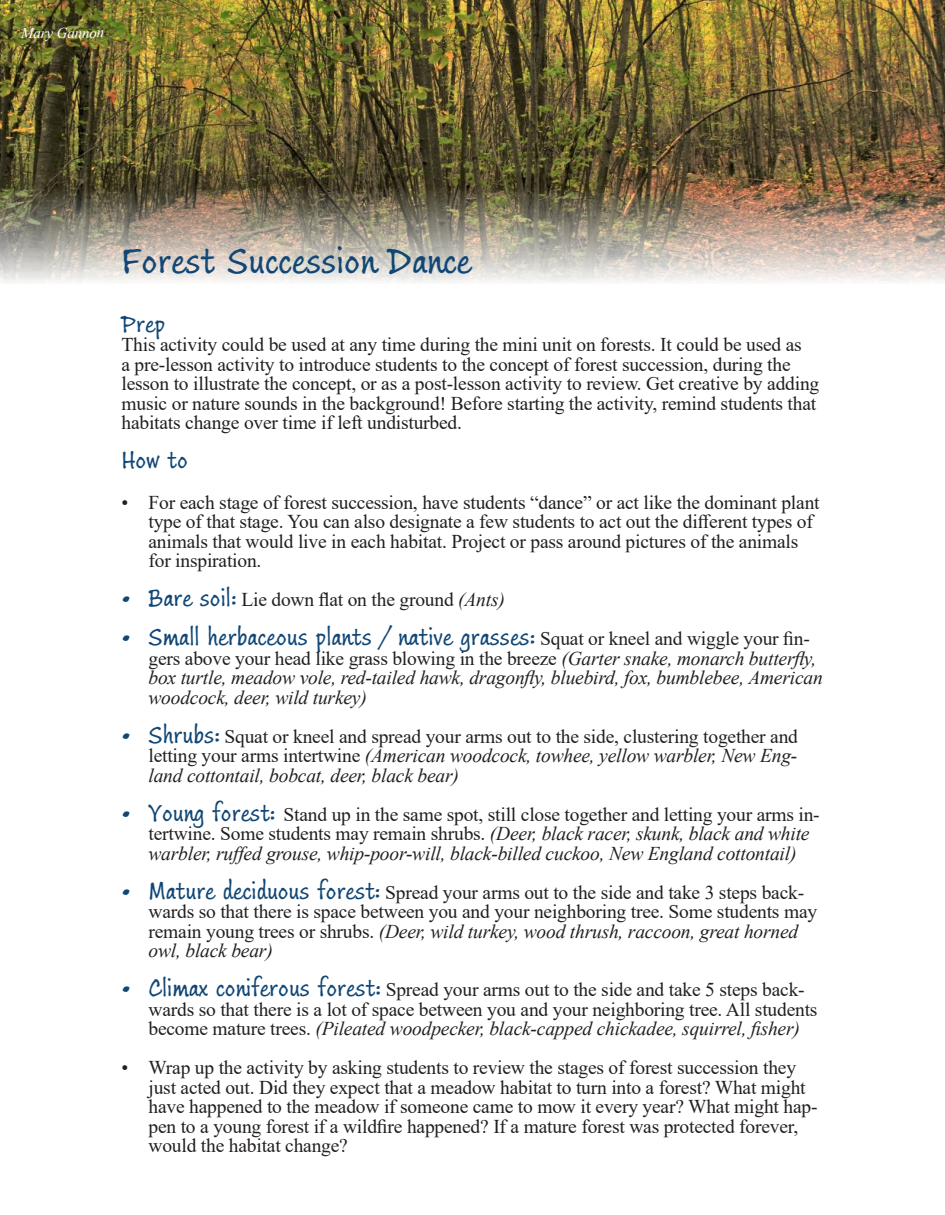
<style>
.page{position:relative;width:945px;height:1215px;background:#fff}
.page>*{position:absolute;margin:0;border:0;box-sizing:border-box;transform-origin:0 0}
.t1{font:40.5px "Ink Journal";color:#114776}
.t2{font:27px "Ink Journal";color:#114776}
.t3{font:19.5px/19.5px "Times New Roman";letter-spacing:-.01em;color:#231f20}
.t4{font:italic 19.5px/19.5px "Times New Roman";letter-spacing:-.01em;color:#231f20}
.t5{font:italic 15px "Times New Roman";color:#fff}
.s1{font-family:"Ink Journal";font-size:27px;color:#114776}
.s2{font-style:italic}
.s3{font-family:"Times New Roman";font-size:19.5px;color:#231f20}
.s4{font-style:normal}
.s5{font-family:"Ink Journal";font-size:27px;color:#114676}
.s6{font-family:"Ink Journal";font-style:normal;font-size:27px;color:#114776}
</style>
<div class="page">
<img style="left:0;top:0;width:945px;height:282px">
<p class="t5" style="left:21px;top:23px;width:85px;rotate:-1deg">Mary Gannon</p>
<p class="t1" style="left:122px;top:236px;width:351px">Forest Succession Dance</p>
<p class="t2" style="left:122px;top:307px;width:45px">Prep</p>
<p class="t3" style="left:122px;top:334px;width:699px">This activity could be used at any time during the mini unit on forests. It could be used as<br>a pre-lesson activity to introduce students to the concept of forest succession, during the lesson to illustrate the concept, or as a post-lesson activity to review. Get creative by adding music or nature sounds in the background! Before starting the activity, remind students that habitats change over time if left undisturbed.</p>
<p class="t2" style="left:122px;top:443px;width:68px">How to</p>
<p class="t3" style="left:148px;top:492px;width:673px;text-indent:-27px">• For each stage of forest succession, have students “dance” or act like the dominant plant type of that stage. You can also designate a few students to act out the different types of animals that would live in each habitat. Project or pass around pictures of the animals for inspiration.</p>
<p class="t3" style="left:122px;top:589px;width:385px"><span class="s1">• Bare soil:</span> Lie down flat on the ground <span class="s2">(Ants)</span></p>
<p class="t2" style="left:122px;top:620px;width:690px">• Small herbaceous plants / native grasses: <span class="s3">Squat or kneel and wiggle your fin-</span></p>
<p class="t4" style="left:148px;top:648px;width:676px"><span class="s4">gers above your head like grass blowing in the breeze</span> (Garter snake, monarch butterfly, box turtle, meadow vole, red-tailed hawk, dragonfly, bluebird, fox, bumblebee, American woodcock, deer, wild turkey)</p>
<p class="t3" style="left:148px;top:726px;width:651px;text-align:justify;text-indent:-27px"><span class="s1">• Shrubs</span><span class="s5">:</span> Squat or kneel and spread your arms out to the side, clustering together and letting your arms intertwine <span class="s2">(American woodcock, towhee, yellow warbler, New Eng&shy;land cottontail, bobcat, deer, black bear)</span></p>
<p class="t4" style="left:148px;top:804px;width:673px;text-indent:-27px"><span class="s6">• Young forest:</span> <span class="s4">Stand up in the same spot, still close together and letting your arms in&shy;tertwine. Some students may remain shrubs.</span> (Deer, black racer, skunk, black and white warbler, ruffed grouse, whip-poor-will, black-billed cuckoo, New England cottontail)</p>
<p class="t3" style="left:148px;top:882px;width:670px;text-indent:-27px"><span class="s1">• Mature deciduous forest:</span> Spread your arms out to the side and take 3 steps back&shy;wards so that there is space between you and your neighboring tree. Some students may remain young trees or shrubs. <span class="s2">(Deer, wild turkey, wood thrush, raccoon, great horned owl, black bear)</span></p>
<p class="t3" style="left:148px;top:979px;width:671px;text-indent:-27px"><span class="s1">• Climax coniferous forest:</span> Spread your arms out to the side and take 5 steps back&shy;wards so that there is a lot of space between you and your neighboring tree. All students become mature trees. <span class="s2">(Pileated woodpecker, black-capped chickadee, squirrel, fisher)</span></p>
<p class="t3" style="left:148px;top:1057px;width:671px;text-indent:-27px">• Wrap up the activity by asking students to review the stages of forest succession they just acted out. Did they expect that a meadow habitat to turn into a forest? What might have happened to the meadow if someone came to mow it every year? What might hap&shy;pen to a young forest if a wildfire happened? If a mature forest was protected forever, would the habitat change?</p>
</div>
